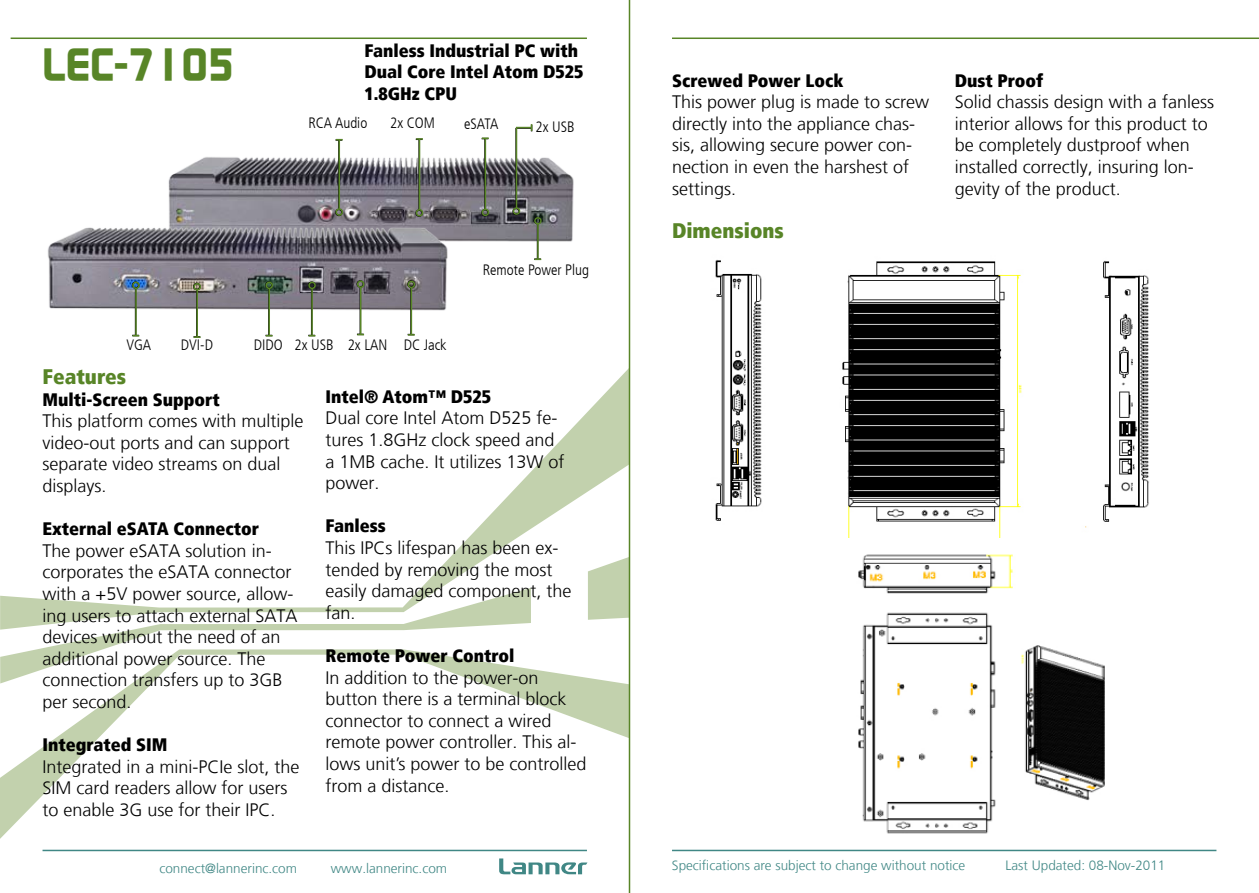
<style>
.page{position:relative;width:1259px;height:893px;background:#fff}
.page>*{position:absolute;margin:0;border:0;box-sizing:border-box;transform-origin:0 0}
.t1{font:700 45px "Continuum";color:#588527}
.t2{font:900 condensed 21px "Frutiger LT";color:#588527}
.t3{font:300 18px/21.6px "Frutiger LT";color:#000}
.t4{font:900 condensed 18px/21.6px "Frutiger LT";color:#000}
.t5{font:300 condensed 15px "Frutiger LT";color:#000}
.t6{font:300 13.5px "Frutiger LT";color:#408785}
</style>
<div class="page">
<svg style="left:0;top:367px;width:629px;height:472px"></svg>
<svg style="left:499px;top:858px;width:88px;height:16px"></svg>
<hr style="left:43px;top:850px;width:544px;height:1px;background:#408785">
<hr style="left:11px;top:38px;width:576px;height:1px;background:#588527">
<hr style="left:672px;top:850px;width:544px;height:1px;background:#408785">
<hr style="left:672px;top:38px;width:587px;height:1px;background:#588527">
<img style="left:168px;top:152px;width:406px;height:94px">
<hr style="left:629px;top:0;width:1px;height:893px;background:#588527">
<div style="left:534px;top:217px;width:7px;height:7px;border:2px solid #000;border-radius:50%"></div>
<hr style="left:537px;top:224px;width:1px;height:35px;background:#588527">
<div style="left:534px;top:217px;width:8px;height:8px;border:2px solid #588527;border-radius:50%"></div>
<svg style="left:534px;top:258px;width:7px;height:2px"></svg>
<img style="left:842px;top:261px;width:180px;height:277px">
<img style="left:858px;top:554px;width:247px;height:280px">
<img style="left:1076px;top:260px;width:73px;height:303px">
<img style="left:715px;top:260px;width:47px;height:261px">
<img style="left:47px;top:218px;width:405px;height:98px">
<hr style="left:484px;top:138px;width:2px;height:71px;background:#588527">
<div style="left:481px;top:209px;width:8px;height:7px;border:2px solid #588527;border-radius:50%"></div>
<svg style="left:481px;top:137px;width:8px;height:2px"></svg>
<hr style="left:418px;top:139px;width:2px;height:71px;background:#000">
<div style="left:415px;top:209px;width:8px;height:8px;border:2px solid #000;border-radius:50%"></div>
<hr style="left:419px;top:139px;width:1px;height:71px;background:#588527">
<div style="left:416px;top:209px;width:7px;height:8px;border:2px solid #588527;border-radius:50%"></div>
<svg style="left:416px;top:138px;width:7px;height:2px"></svg>
<div style="left:335px;top:209px;width:8px;height:7px;border:2px solid #000;border-radius:50%"></div>
<hr style="left:338px;top:140px;width:2px;height:69px;background:#588527">
<div style="left:335px;top:208px;width:8px;height:8px;border:2px solid #588527;border-radius:50%"></div>
<svg style="left:335px;top:139px;width:8px;height:2px"></svg>
<hr style="left:410px;top:287px;width:2px;height:48px;background:#000">
<div style="left:407px;top:280px;width:8px;height:8px;border:2px solid #000;border-radius:50%"></div>
<hr style="left:411px;top:287px;width:1px;height:48px;background:#588527">
<div style="left:408px;top:281px;width:7px;height:7px;border:2px solid #588527;border-radius:50%"></div>
<svg style="left:408px;top:334px;width:7px;height:2px"></svg>
<hr style="left:359px;top:287px;width:2px;height:47px;background:#000">
<div style="left:356px;top:280px;width:8px;height:8px;border:2px solid #000;border-radius:50%"></div>
<hr style="left:360px;top:287px;width:1px;height:48px;background:#588527">
<div style="left:357px;top:280px;width:7px;height:8px;border:2px solid #588527;border-radius:50%"></div>
<div style="left:308px;top:281px;width:7px;height:8px;border:2px solid #000;border-radius:50%"></div>
<hr style="left:311px;top:288px;width:2px;height:48px;background:#588527">
<div style="left:308px;top:282px;width:8px;height:7px;border:2px solid #588527;border-radius:50%"></div>
<div style="left:265px;top:281px;width:8px;height:8px;border:2px solid #000;border-radius:50%"></div>
<hr style="left:268px;top:288px;width:2px;height:48px;background:#588527">
<div style="left:265px;top:282px;width:8px;height:7px;border:2px solid #588527;border-radius:50%"></div>
<hr style="left:196px;top:290px;width:2px;height:47px;background:#588527">
<div style="left:193px;top:283px;width:8px;height:7px;border:2px solid #588527;border-radius:50%"></div>
<svg style="left:193px;top:336px;width:8px;height:2px"></svg>
<div style="left:132px;top:281px;width:7px;height:8px;border:2px solid #000;border-radius:50%"></div>
<hr style="left:135px;top:288px;width:2px;height:48px;background:#588527">
<div style="left:132px;top:282px;width:8px;height:7px;border:2px solid #588527;border-radius:50%"></div>
<svg style="left:516px;top:124px;width:16px;height:7px"></svg>
<hr style="left:515px;top:128px;width:2px;height:80px;background:#000">
<div style="left:512px;top:208px;width:8px;height:7px;border:2px solid #000;border-radius:50%"></div>
<hr style="left:516px;top:128px;width:1px;height:80px;background:#588527">
<div style="left:513px;top:207px;width:7px;height:8px;border:2px solid #588527;border-radius:50%"></div>
<h1 class="t1" style="left:43px;top:34px;width:194px">LEC-7105</h1>
<p class="t4" style="left:364px;top:40px;width:220px">Fanless Industrial PC with<br>Dual Core Intel Atom D525<br>1.8GHz CPU</p>
<p class="t5" style="left:308px;top:115px;width:60px">RCA Audio</p>
<p class="t5" style="left:390px;top:115px;width:46px">2x COM</p>
<p class="t5" style="left:464px;top:115px;width:36px">eSATA</p>
<p class="t5" style="left:535px;top:118px;width:41px">2x USB</p>
<p class="t5" style="left:126px;top:336px;width:26px">VGA</p>
<p class="t5" style="left:181px;top:336px;width:34px">DVI-D</p>
<p class="t5" style="left:254px;top:336px;width:194px">DIDO 2x USB 2x LAN DC Jack</p>
<p class="t5" style="left:483px;top:261px;width:108px">Remote Power Plug</p>
<p class="t2" style="left:43px;top:364px;width:85px">Features</p>
<p class="t4" style="left:43px;top:388px;width:179px">Multi-Screen Support</p>
<p class="t3" style="left:43px;top:410px;width:262px">This platform comes with multiple video-out ports and can support separate video streams on dual displays.</p>
<p class="t4" style="left:43px;top:518px;width:218px">External eSATA Connector</p>
<p class="t3" style="left:43px;top:540px;width:257px">The power eSATA solution in&shy;corporates the eSATA connector with a +5V power source, allow&shy;ing users to attach external SATA devices without the need of an additional power source. The connection transfers up to 3GB per second.</p>
<p class="t4" style="left:43px;top:734px;width:126px">Integrated SIM</p>
<p class="t3" style="left:43px;top:756px;width:259px">Integrated in a mini-PCIe slot, the<br>SIM card readers allow for users to enable 3G use for their IPC.</p>
<p class="t4" style="left:325px;top:385px;width:167px">Intel® Atom™ D525</p>
<p class="t3" style="left:325px;top:408px;width:241px">Dual core Intel Atom D525 fe&shy;tures 1.8GHz clock speed and a 1MB cache. It utilizes 13W of power.</p>
<p class="t4" style="left:325px;top:515px;width:62px">Fanless</p>
<p class="t3" style="left:325px;top:537px;width:248px">This IPCs lifespan has been ex&shy;tended by removing the most easily damaged component, the fan.</p>
<p class="t4" style="left:325px;top:645px;width:190px">Remote Power Control</p>
<p class="t3" style="left:325px;top:667px;width:263px">In addition to the power-on button there is a terminal block connector to connect a wired remote power controller. This al&shy;lows unit’s power to be controlled from a distance.</p>
<p class="t4" style="left:672px;top:69px;width:173px">Screwed Power Lock</p>
<p class="t3" style="left:672px;top:91px;width:259px">This power plug is made to screw directly into the appliance chas&shy;sis, allowing secure power con&shy;nection in even the harshest of settings.</p>
<p class="t2" style="left:672px;top:218px;width:113px">Dimensions</p>
<p class="t4" style="left:955px;top:69px;width:90px">Dust Proof</p>
<p class="t3" style="left:955px;top:91px;width:261px">Solid chassis design with a fanless interior allows for this product to be completely dustproof when installed correctly, insuring lon&shy;gevity of the product.</p>
<p class="t6" style="left:159px;top:861px;width:139px">connect@lannerinc.com</p>
<p class="t6" style="left:331px;top:861px;width:118px">www.lannerinc.com</p>
<p class="t6" style="left:672px;top:857px;width:295px">Specifications are subject to change without notice</p>
<p class="t6" style="left:1005px;top:858px;width:161px">Last Updated: 08-Nov-2011</p>
</div>
